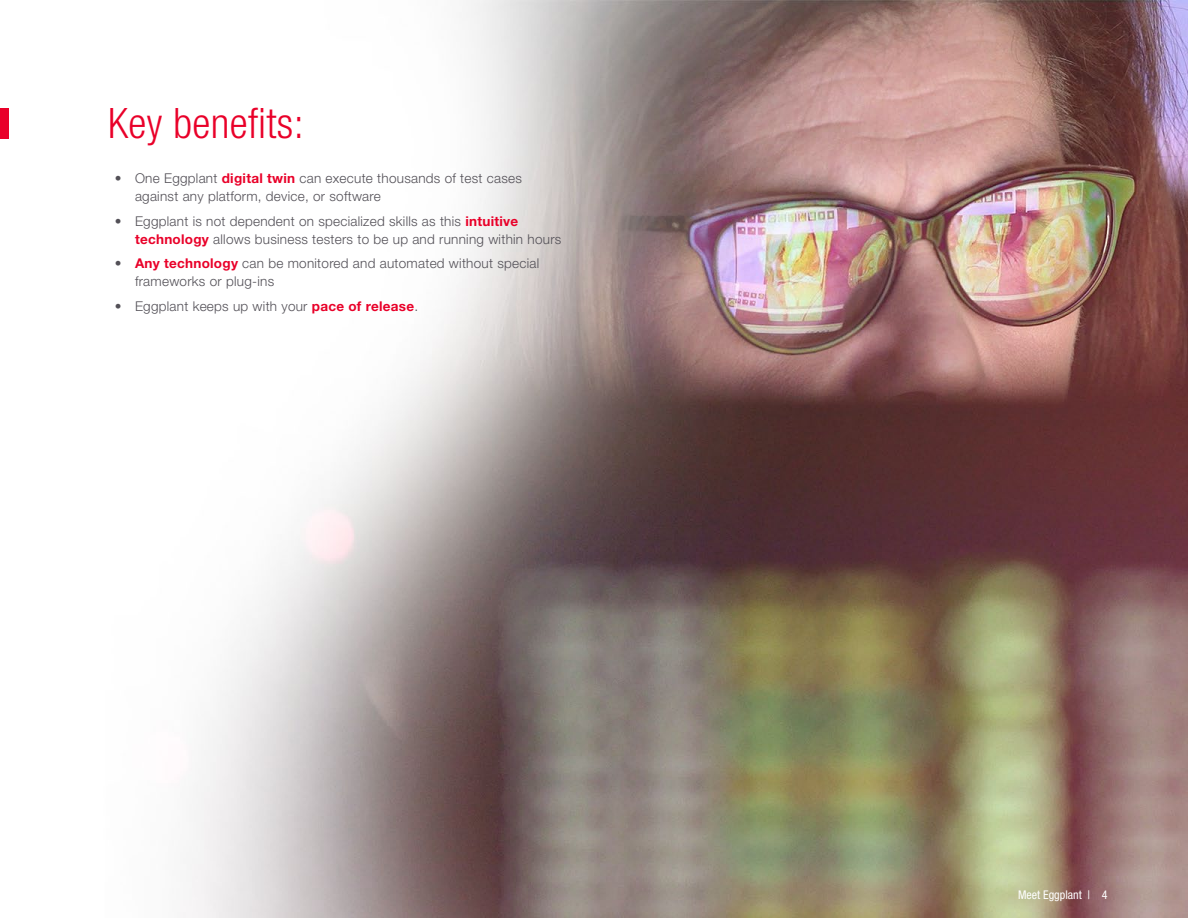
<style>
.page{position:relative;width:1188px;height:918px;background:#fff}
.page>*{position:absolute;margin:0;border:0;box-sizing:border-box;transform-origin:0 0}
.t1{font:300 condensed 42px "Helvetica Neue LT Std";letter-spacing:.01em;color:#e90029}
.t2{font:300 13.5px/18px "Helvetica Neue LT Std";letter-spacing:.02em;color:#535057}
.t3{font:condensed 12px "Helvetica Neue LT Std";color:#fff}
.s1{font-weight:700;color:#e90029}
</style>
<div class="page">
<img style="left:0;top:0;width:1188px;height:918px">
<div style="left:0;top:108px;width:9px;height:30px;background:#e90029"></div>
<h1 class="t1" style="left:108px;top:99px;width:197px">Key benefits:</h1>
<p class="t2" style="left:135px;top:169px;width:388px;text-indent:-20px">• One Eggplant <span class="s1">digital twin</span> can execute thousands of test cases against any platform, device, or software</p>
<p class="t2" style="left:135px;top:212px;width:428px;text-indent:-20px">• Eggplant is not dependent on specialized skills as this <span class="s1">intuitive technology</span> allows business testers to be up and running within hours</p>
<p class="t2" style="left:135px;top:254px;width:406px;text-indent:-20px">• <span class="s1">Any technology</span> can be monitored and automated without special frameworks or plug-ins</p>
<p class="t2" style="left:115px;top:297px;width:305px">• Eggplant keeps up with your <span class="s1">pace of release</span>.</p>
<p class="t3" style="left:1018px;top:887px;width:91px">Meet Eggplant | 4</p>
</div>
